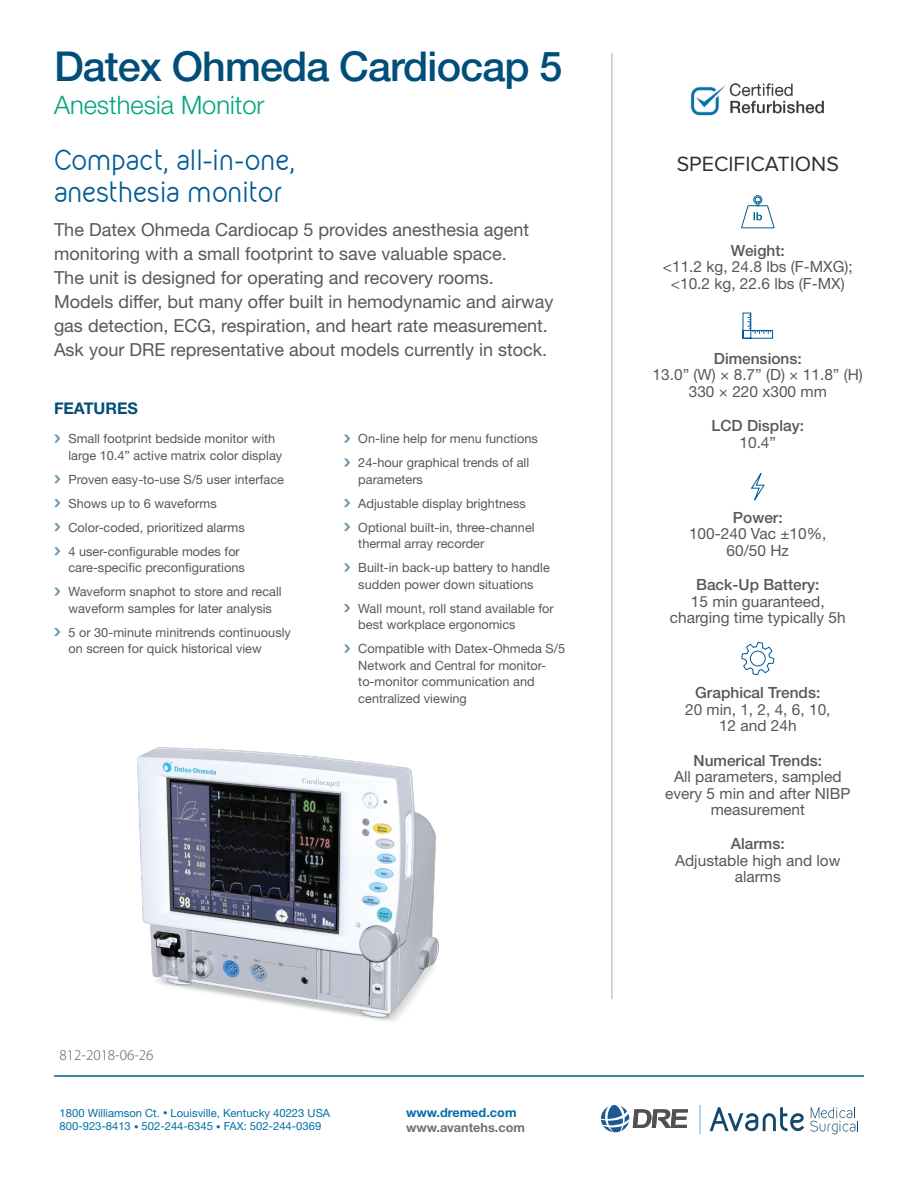
<style>
.page{position:relative;width:918px;height:1188px;background:#fff}
.page>*{position:absolute;margin:0;border:0;box-sizing:border-box;transform-origin:0 0}
.t1{font:500 41.25px "Helvetica Neue LT Std";letter-spacing:-.02em;color:#004e79}
.t2{font:25.5px/32.1px "Kirvy";letter-spacing:-.015em;color:#005b94}
.t3{font:300 25.5px "Helvetica Neue LT Std";color:#00a57a}
.t4{font:21.45px "Proxima Nova";color:#2f2f2e}
.t5{font:18px/24px "Helvetica Neue LT Std";color:#58585a}
.t6{font:700 16.05px "Helvetica Neue LT Std";color:#004e79}
.t7{font:15.45px/16.5px "Helvetica Neue LT Std";color:#58585a;text-align:center}
.t8{font:500 15.45px "Helvetica Neue LT Std";color:#58585a}
.t9{font:300 15px "Myriad Pro";color:#58585a}
.t10{font:12.75px/24px "Helvetica Neue LT Std";color:#58585a}
.t11{font:700 12.75px "Helvetica Neue LT Std";color:#737072}
.t12{font:700 12.75px "Helvetica Neue LT Std";color:#006fa6}
.t13{font:11.25px/13.5px "Helvetica Neue LT Std";color:#006fa6}
.s1{font-size:9px}
</style>
<div class="page">
<svg style="left:742px;top:312px;width:31px;height:27px"></svg>
<img style="left:137px;top:747px;width:302px;height:274px">
<svg style="left:750px;top:473px;width:15px;height:28px"></svg>
<svg style="left:741px;top:642px;width:34px;height:33px"></svg>
<hr style="left:54px;top:1075px;width:810px;height:2px;background:#005b94">
<svg style="left:601px;top:1105px;width:87px;height:27px"></svg>
<svg style="left:699px;top:1105px;width:1px;height:29px"></svg>
<svg style="left:710px;top:1107px;width:94px;height:24px"></svg>
<svg style="left:810px;top:1107px;width:48px;height:27px"></svg>
<svg style="left:344px;top:435px;width:6px;height:8px"></svg>
<svg style="left:54px;top:435px;width:6px;height:8px"></svg>
<svg style="left:54px;top:475px;width:6px;height:8px"></svg>
<svg style="left:344px;top:499px;width:6px;height:8px"></svg>
<svg style="left:344px;top:563px;width:6px;height:9px"></svg>
<svg style="left:344px;top:604px;width:6px;height:8px"></svg>
<svg style="left:344px;top:645px;width:6px;height:8px"></svg>
<svg style="left:54px;top:499px;width:6px;height:8px"></svg>
<svg style="left:344px;top:458px;width:6px;height:9px"></svg>
<svg style="left:344px;top:523px;width:6px;height:8px"></svg>
<svg style="left:54px;top:523px;width:6px;height:8px"></svg>
<svg style="left:54px;top:547px;width:6px;height:8px"></svg>
<svg style="left:54px;top:588px;width:6px;height:8px"></svg>
<svg style="left:54px;top:628px;width:6px;height:8px"></svg>
<img style="left:690px;top:83px;width:134px;height:33px">
<svg style="left:741px;top:195px;width:34px;height:34px"></svg>
<hr style="left:612px;top:53px;width:1px;height:946px;background:#58585a">
<h1 class="t1" style="left:54px;top:41px;width:510px">Datex Ohmeda Cardiocap 5</h1>
<h2 class="t3" style="left:54px;top:89px;width:212px">Anesthesia Monitor</h2>
<h2 class="t2" style="left:54px;top:144px;width:243px">Compact, all-in-one, anesthesia monitor</h2>
<p class="t5" style="left:54px;top:218px;width:501px">The Datex Ohmeda Cardiocap 5 provides anesthesia agent monitoring with a small footprint to save valuable space.<br>The unit is designed for operating and recovery rooms.<br>Models differ, but many offer built in hemodynamic and airway gas detection, ECG, respiration, and heart rate measurement.<br>Ask your DRE representative about models currently in stock.</p>
<p class="t6" style="left:54px;top:398px;width:85px">FEATURES</p>
<p class="t10" style="left:68px;top:430px;width:215px;line-height:16.5px">Small footprint bedside monitor with large 10.4” active matrix color display</p>
<p class="t10" style="left:68px;top:467px;width:217px">Proven easy-to-use S/5 user interface<br>Shows up to 6 waveforms<br>Color-coded, prioritized alarms<br>4 user-configurable modes for</p>
<p class="t10" style="left:68px;top:555px;width:215px">care-specific preconfigurations<br>Waveform snaphot to store and recall</p>
<p class="t10" style="left:68px;top:596px;width:224px">waveform samples for later analysis<br>5 or 30-minute minitrends continuously</p>
<p class="t10" style="left:68px;top:636px;width:195px">on screen for quick historical view</p>
<p class="t10" style="left:358px;top:426px;width:181px">On-line help for menu functions<br>24-hour graphical trends of all</p>
<p class="t10" style="left:358px;top:467px;width:178px">parameters<br>Adjustable display brightness<br>Optional built-in, three-channel</p>
<p class="t10" style="left:358px;top:531px;width:193px">thermal array recorder<br>Built-in back-up battery to handle</p>
<p class="t10" style="left:358px;top:572px;width:197px">sudden power down situations<br>Wall mount, roll stand available for</p>
<p class="t10" style="left:358px;top:612px;width:208px">best workplace ergonomics<br>Compatible with Datex-Ohmeda S/5</p>
<p class="t10" style="left:358px;top:657px;width:189px;line-height:16.5px">Network and Central for monitor&shy;to-monitor communication and centralized viewing</p>
<p class="t9" style="left:60px;top:1046px;width:95px">812-2018-06-26</p>
<p class="t13" style="left:60px;top:1106px;width:272px">1800 Williamson Ct. <span class="s1">•</span> Louisville, Kentucky 40223 USA<br>800-923-8413 <span class="s1">•</span> 502-244-6345 <span class="s1">•</span> FAX: 502-244-0369</p>
<p class="t12" style="left:406px;top:1104px;width:112px">www.dremed.com</p>
<p class="t11" style="left:406px;top:1119px;width:120px">www.avantehs.com</p>
<h3 class="t4" style="left:677px;top:154px;width:164px">SPECIFICATIONS</h3>
<p class="t8" style="left:731px;top:241px;width:56px">Weight:</p>
<p class="t7" style="left:663px;top:258px;width:191px">&lt;11.2 kg, 24.8 lbs (F-MXG); &lt;10.2 kg, 22.6 lbs (F-MX)</p>
<p class="t8" style="left:714px;top:349px;width:89px">Dimensions:</p>
<p class="t7" style="left:653px;top:366px;width:212px">13.0” (W) × 8.7” (D) × 11.8” (H)<br>330 × 220 x300 mm</p>
<p class="t8" style="left:712px;top:416px;width:94px">LCD Display:</p>
<p class="t7" style="left:739px;top:434px;width:38px">10.4”</p>
<p class="t8" style="left:733px;top:508px;width:51px">Power:</p>
<p class="t7" style="left:689px;top:525px;width:139px">100-240 Vac ±10%,<br>60/50 Hz</p>
<p class="t8" style="left:696px;top:575px;width:125px">Back-Up Battery:</p>
<p class="t7" style="left:670px;top:593px;width:177px">15 min guaranteed, charging time typically 5h</p>
<p class="t8" style="left:695px;top:684px;width:127px">Graphical Trends:</p>
<p class="t7" style="left:685px;top:701px;width:147px">20 min, 1, 2, 4, 6, 10,<br>12 and 24h</p>
<p class="t8" style="left:694px;top:751px;width:130px">Numerical Trends:</p>
<p class="t7" style="left:665px;top:768px;width:187px">All parameters, sampled every 5 min and after NIBP measurement</p>
<p class="t8" style="left:731px;top:835px;width:55px">Alarms:</p>
<p class="t7" style="left:675px;top:852px;width:167px">Adjustable high and low alarms</p>
</div>
